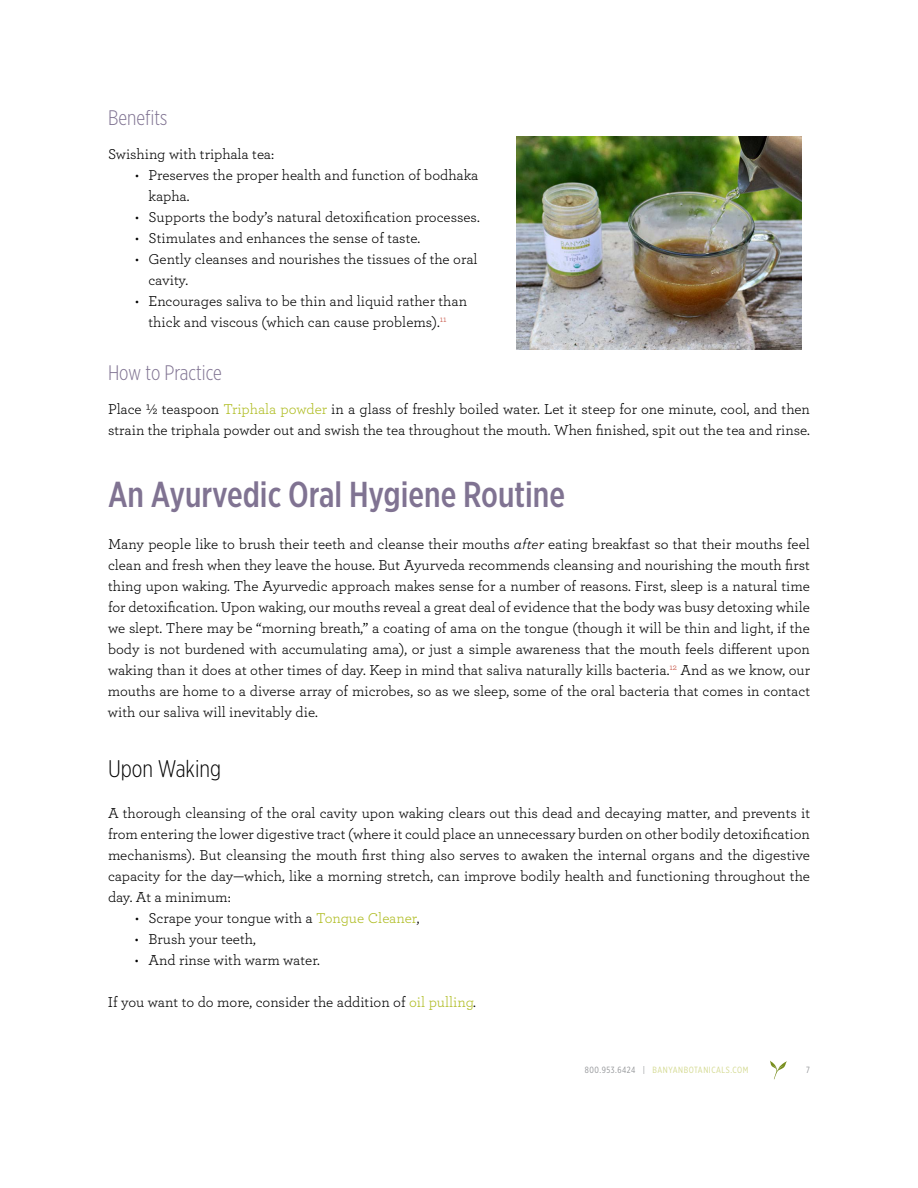
<style>
.page{position:relative;width:918px;height:1188px;background:#fff}
.page>*{position:absolute;margin:0;border:0;box-sizing:border-box;transform-origin:0 0}
.t1{font:500 36px "Gotham X Narrow";color:#807392}
.t2{font:300 24px "Gotham X Narrow";color:#000}
.t3{font:300 21px "Gotham X Narrow";color:#807392}
.t4{font:15px/21px "Archer";color:#000}
.t5{font:9px "Gotham X Narrow";letter-spacing:.06em;color:#d3d98f}
.t6{font:9px "Gotham X Narrow";color:#939598}
.s1{color:#afbc22}
.s2{font-style:italic}
.s3{color:#939598}
</style>
<div class="page">
<svg style="left:770px;top:1061px;width:17px;height:18px"></svg>
<img style="left:517px;top:136px;width:284px;height:214px">
<h3 class="t3" style="left:108px;top:105px;width:61px">Benefits</h3>
<p class="t4" style="left:108px;top:143px;width:168px">Swishing with triphala tea:</p>
<p class="t4" style="left:148px;top:164px;width:331px;text-indent:-14px">• Preserves the proper health and function of bodhaka kapha.</p>
<p class="t4" style="left:135px;top:206px;width:346px">• Supports the body’s natural detoxification processes.</p>
<p class="t4" style="left:135px;top:227px;width:287px">• Stimulates and enhances the sense of taste.</p>
<p class="t4" style="left:148px;top:248px;width:331px;text-indent:-14px">• Gently cleanses and nourishes the tissues of the oral cavity.</p>
<p class="t4" style="left:135px;top:290px;width:334px;text-align:center">• Encourages saliva to be thin and liquid rather than thick and viscous (which can cause problems).<sup>11</sup></p>
<h3 class="t3" style="left:108px;top:360px;width:116px">How to Practice</h3>
<p class="t4" style="left:108px;top:398px;width:704px">Place ½ teaspoon <span class="s1">Triphala powder</span> in a glass of freshly boiled water. Let it steep for one minute, cool, and then strain the triphala powder out and swish the tea throughout the mouth. When finished, spit out the tea and rinse.</p>
<h1 class="t1" style="left:108px;top:473px;width:458px">An Ayurvedic Oral Hygiene Routine</h1>
<p class="t4" style="left:108px;top:532px;width:704px;text-align:justify">Many people like to brush their teeth and cleanse their mouths <span class="s2">after</span> eating breakfast so that their mouths feel clean and fresh when they leave the house. But Ayurveda recommends cleansing and nourishing the mouth first thing upon waking. The Ayurvedic approach makes sense for a number of reasons. First, sleep is a natural time for detoxification. Upon waking, our mouths reveal a great deal of evidence that the body was busy detoxing while we slept. There may be “morning breath,” a coating of ama on the tongue (though it will be thin and light, if the body is not burdened with accumulating ama), or just a simple awareness that the mouth feels different upon waking than it does at other times of day. Keep in mind that saliva naturally kills bacteria.<sup>12</sup> And as we know, our mouths are home to a diverse array of microbes, so as we sleep, some of the oral bacteria that comes in contact with our saliva will inevitably die.</p>
<h2 class="t2" style="left:108px;top:754px;width:115px">Upon Waking</h2>
<p class="t4" style="left:108px;top:802px;width:704px;text-align:justify">A thorough cleansing of the oral cavity upon waking clears out this dead and decaying matter, and prevents it from entering the lower digestive tract (where it could place an unnecessary burden on other bodily detoxification mechanisms). But cleansing the mouth first thing also serves to awaken the internal organs and the digestive capacity for the day—which, like a morning stretch, can improve bodily health and functioning throughout the day. At a minimum:</p>
<p class="t4" style="left:135px;top:907px;width:286px">• Scrape your tongue with a <span class="s1">Tongue Cleaner</span>,</p>
<p class="t4" style="left:135px;top:928px;width:122px">• Brush your teeth,</p>
<p class="t4" style="left:135px;top:949px;width:187px">• And rinse with warm water.</p>
<p class="t4" style="left:108px;top:991px;width:370px">If you want to do more, consider the addition of <span class="s1">oil pulling</span>.</p>
<p class="t5" style="left:585px;top:1065px;width:165px"><span class="s3">800.953.6424 |</span> BANYANBOTANICALS.COM</p>
<p class="t6" style="left:806px;top:1065px;width:5px">7</p>
</div>
